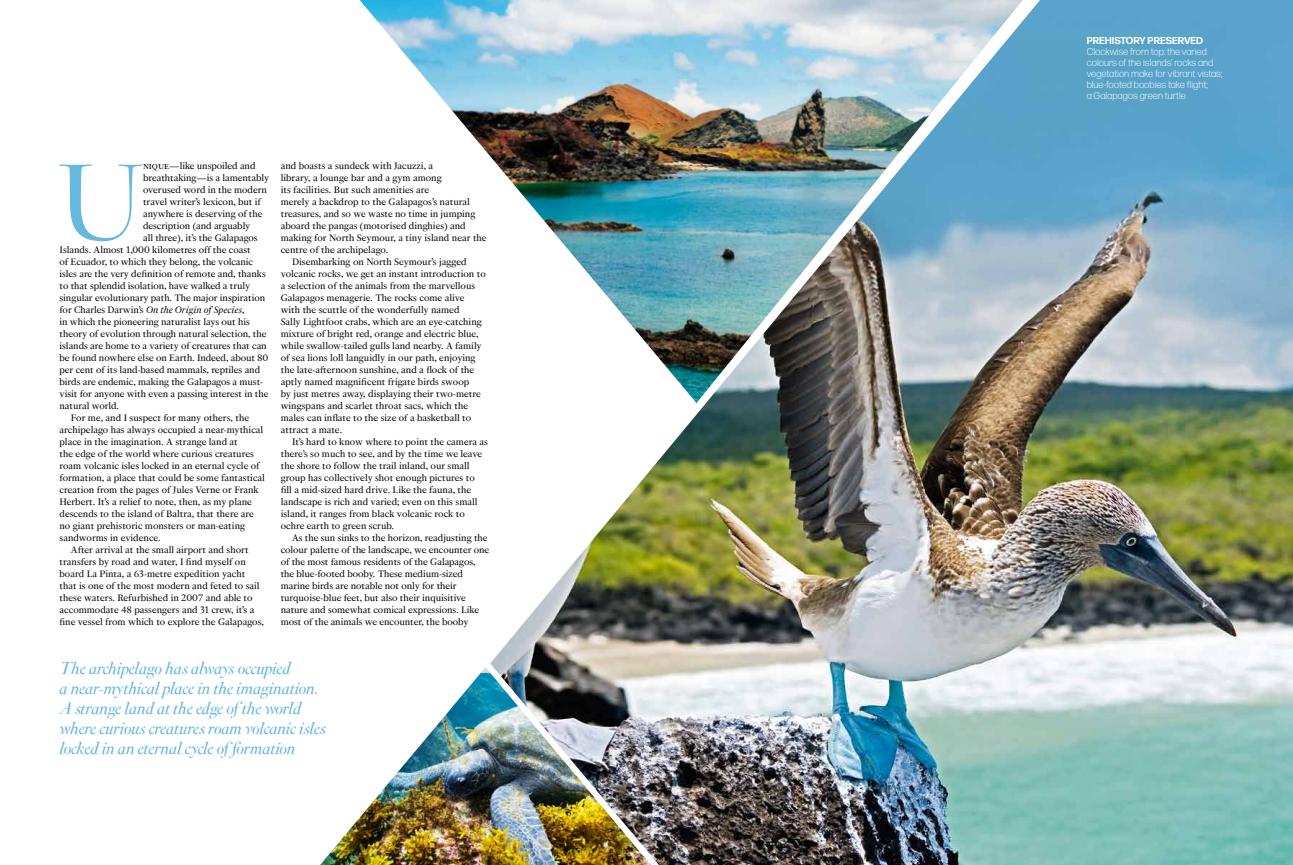
<style>
.page{position:relative;width:1293px;height:865px;background:#fff}
.page>*{position:absolute;margin:0;border:0;box-sizing:border-box;transform-origin:0 0}
.t1{font:113.6px "Corundum Display";color:#65b8de}
.t2{font:italic 18px/20px "Corundum Display";letter-spacing:-.01em;color:#65b8de}
.t3{font:11px "Corundum News O1";color:#000}
.t4{font:italic 11px "Corundum News O1";letter-spacing:-.005em;color:#000}
.t5{font:300 10px/11px "Forma Text";color:#fff}
.t6{font:700 10px "Forma Text";color:#fff}
.s1{font-family:"Corundum News O1 Roman SC"}
.s2{font-style:normal}
</style>
<div class="page">
<img style="left:498px;top:0;width:795px;height:865px">
<img style="left:359px;top:0;width:743px;height:416px">
<img style="left:320px;top:654px;width:358px;height:211px">
<h1 class="t1" style="left:59px;top:136px;width:86px">U</h1>
<p class="t3" style="left:143px;top:159px;width:114px"><span class="s1">nique</span>—like unspoiled and</p>
<p class="t3" style="left:143px;top:171px;width:128px">breathtaking—is a lamentably</p>
<p class="t3" style="left:143px;top:183px;width:125px">overused word in the modern</p>
<p class="t3" style="left:143px;top:195px;width:119px">travel writer’s lexicon, but if</p>
<p class="t3" style="left:143px;top:207px;width:121px">anywhere is deserving of the</p>
<p class="t3" style="left:143px;top:219px;width:109px">description (and arguably</p>
<p class="t3" style="left:143px;top:231px;width:116px">all three), it’s the Galapagos</p>
<p class="t3" style="left:60px;top:243px;width:193px">Islands. Almost 1,000 kilometres off the coast</p>
<p class="t3" style="left:60px;top:255px;width:195px">of Ecuador, to which they belong, the volcanic</p>
<p class="t3" style="left:60px;top:267px;width:208px">isles are the very definition of remote and, thanks</p>
<p class="t3" style="left:60px;top:279px;width:192px">to that splendid isolation, have walked a truly</p>
<p class="t3" style="left:60px;top:291px;width:207px">singular evolutionary path. The major inspiration</p>
<p class="t4" style="left:60px;top:303px;width:187px"><span class="s2">for Charles Darwin’s</span> On the Origin of Species<span class="s2">,</span></p>
<p class="t3" style="left:60px;top:315px;width:192px">in which the pioneering naturalist lays out his</p>
<p class="t3" style="left:60px;top:327px;width:208px">theory of evolution through natural selection, the</p>
<p class="t3" style="left:60px;top:339px;width:209px">islands are home to a variety of creatures that can</p>
<p class="t3" style="left:60px;top:351px;width:210px">be found nowhere else on Earth. Indeed, about 80</p>
<p class="t3" style="left:60px;top:363px;width:202px">per cent of its land-based mammals, reptiles and</p>
<p class="t3" style="left:60px;top:375px;width:205px">birds are endemic, making the Galapagos a must-</p>
<p class="t3" style="left:60px;top:387px;width:210px">visit for anyone with even a passing interest in the</p>
<p class="t3" style="left:60px;top:399px;width:61px">natural world.</p>
<p class="t3" style="left:71px;top:411px;width:180px">For me, and I suspect for many others, the</p>
<p class="t3" style="left:60px;top:423px;width:205px">archipelago has always occupied a near-mythical</p>
<p class="t3" style="left:60px;top:435px;width:180px">place in the imagination. A strange land at</p>
<p class="t3" style="left:60px;top:447px;width:196px">the edge of the world where curious creatures</p>
<p class="t3" style="left:60px;top:459px;width:201px">roam volcanic isles locked in an eternal cycle of</p>
<p class="t3" style="left:60px;top:471px;width:207px">formation, a place that could be some fantastical</p>
<p class="t3" style="left:60px;top:483px;width:201px">creation from the pages of Jules Verne or Frank</p>
<p class="t3" style="left:60px;top:495px;width:194px">Herbert. It’s a relief to note, then, as my plane</p>
<p class="t3" style="left:60px;top:507px;width:196px">descends to the island of Baltra, that there are</p>
<p class="t3" style="left:60px;top:519px;width:187px">no giant prehistoric monsters or man-eating</p>
<p class="t3" style="left:60px;top:531px;width:103px">sandworms in evidence.</p>
<p class="t3" style="left:71px;top:543px;width:179px">After arrival at the small airport and short</p>
<p class="t3" style="left:60px;top:555px;width:188px">transfers by road and water, I find myself on</p>
<p class="t3" style="left:60px;top:567px;width:187px">board La Pinta, a 63-metre expedition yacht</p>
<p class="t3" style="left:60px;top:579px;width:202px">that is one of the most modern and feted to sail</p>
<p class="t3" style="left:60px;top:591px;width:195px">these waters. Refurbished in 2007 and able to</p>
<p class="t3" style="left:60px;top:603px;width:196px">accommodate 48 passengers and 31 crew, it’s a</p>
<p class="t3" style="left:60px;top:615px;width:206px">fine vessel from which to explore the Galapagos,</p>
<p class="t3" style="left:281px;top:159px;width:154px">and boasts a sundeck with Jacuzzi, a</p>
<p class="t3" style="left:281px;top:171px;width:162px">library, a lounge bar and a gym among</p>
<p class="t3" style="left:281px;top:183px;width:150px">its facilities. But such amenities are</p>
<p class="t3" style="left:281px;top:195px;width:191px">merely a backdrop to the Galapagos’s natural</p>
<p class="t3" style="left:281px;top:207px;width:196px">treasures, and so we waste no time in jumping</p>
<p class="t3" style="left:281px;top:219px;width:187px">aboard the pangas (motorised dinghies) and</p>
<p class="t3" style="left:281px;top:231px;width:207px">making for North Seymour, a tiny island near the</p>
<p class="t3" style="left:281px;top:243px;width:109px">centre of the archipelago.</p>
<p class="t3" style="left:292px;top:255px;width:176px">Disembarking on North Seymour’s jagged</p>
<p class="t3" style="left:281px;top:267px;width:207px">volcanic rocks, we get an instant introduction to</p>
<p class="t3" style="left:281px;top:279px;width:196px">a selection of the animals from the marvellous</p>
<p class="t3" style="left:281px;top:291px;width:185px">Galapagos menagerie. The rocks come alive</p>
<p class="t3" style="left:281px;top:303px;width:180px">with the scuttle of the wonderfully named</p>
<p class="t3" style="left:281px;top:315px;width:203px">Sally Lightfoot crabs, which are an eye-catching</p>
<p class="t3" style="left:281px;top:327px;width:199px">mixture of bright red, orange and electric blue,</p>
<p class="t3" style="left:281px;top:339px;width:202px">while swallow-tailed gulls land nearby. A family</p>
<p class="t3" style="left:281px;top:351px;width:196px">of sea lions loll languidly in our path, enjoying</p>
<p class="t3" style="left:281px;top:363px;width:195px">the late-afternoon sunshine, and a flock of the</p>
<p class="t3" style="left:281px;top:375px;width:190px">aptly named magnificent frigate birds swoop</p>
<p class="t3" style="left:281px;top:387px;width:202px">by just metres away, displaying their two-metre</p>
<p class="t3" style="left:281px;top:399px;width:189px">wingspans and scarlet throat sacs, which the</p>
<p class="t3" style="left:281px;top:411px;width:192px">males can inflate to the size of a basketball to</p>
<p class="t3" style="left:281px;top:423px;width:63px">attract a mate.</p>
<p class="t3" style="left:292px;top:435px;width:197px">It’s hard to know where to point the camera as</p>
<p class="t3" style="left:281px;top:447px;width:203px">there’s so much to see, and by the time we leave</p>
<p class="t3" style="left:281px;top:459px;width:190px">the shore to follow the trail inland, our small</p>
<p class="t3" style="left:281px;top:471px;width:196px">group has collectively shot enough pictures to</p>
<p class="t3" style="left:281px;top:483px;width:192px">fill a mid-sized hard drive. Like the fauna, the</p>
<p class="t3" style="left:281px;top:495px;width:198px">landscape is rich and varied; even on this small</p>
<p class="t3" style="left:281px;top:507px;width:186px">island, it ranges from black volcanic rock to</p>
<p class="t3" style="left:281px;top:519px;width:115px">ochre earth to green scrub.</p>
<p class="t3" style="left:292px;top:531px;width:197px">As the sun sinks to the horizon, readjusting the</p>
<p class="t3" style="left:281px;top:543px;width:210px">colour palette of the landscape, we encounter one</p>
<p class="t3" style="left:281px;top:555px;width:196px">of the most famous residents of the Galapagos,</p>
<p class="t3" style="left:281px;top:567px;width:184px">the blue-footed booby. These medium-sized</p>
<p class="t3" style="left:281px;top:579px;width:178px">marine birds are notable not only for their</p>
<p class="t3" style="left:281px;top:591px;width:187px">turquoise-blue feet, but also their inquisitive</p>
<p class="t3" style="left:281px;top:603px;width:200px">nature and somewhat comical expressions. Like</p>
<p class="t3" style="left:281px;top:615px;width:189px">most of the animals we encounter, the booby</p>
<h2 class="t2" style="left:60px;top:657px;width:268px">The archipelago has always occupied<br>a near-mythical place in the imagination.<br>A strange land at the edge of the world where curious creatures roam volcanic isles locked in an eternal cycle of formation</h2>
<p class="t6" style="left:1086px;top:34px;width:118px">PREHISTORY PRESERVED</p>
<p class="t5" style="left:1086px;top:46px;width:137px">Clockwise from top: the varied colours of the islands’ rocks and vegetation make for vibrant vistas; blue-footed boobies take flight;<br>a Galapagos green turtle</p>
</div>
